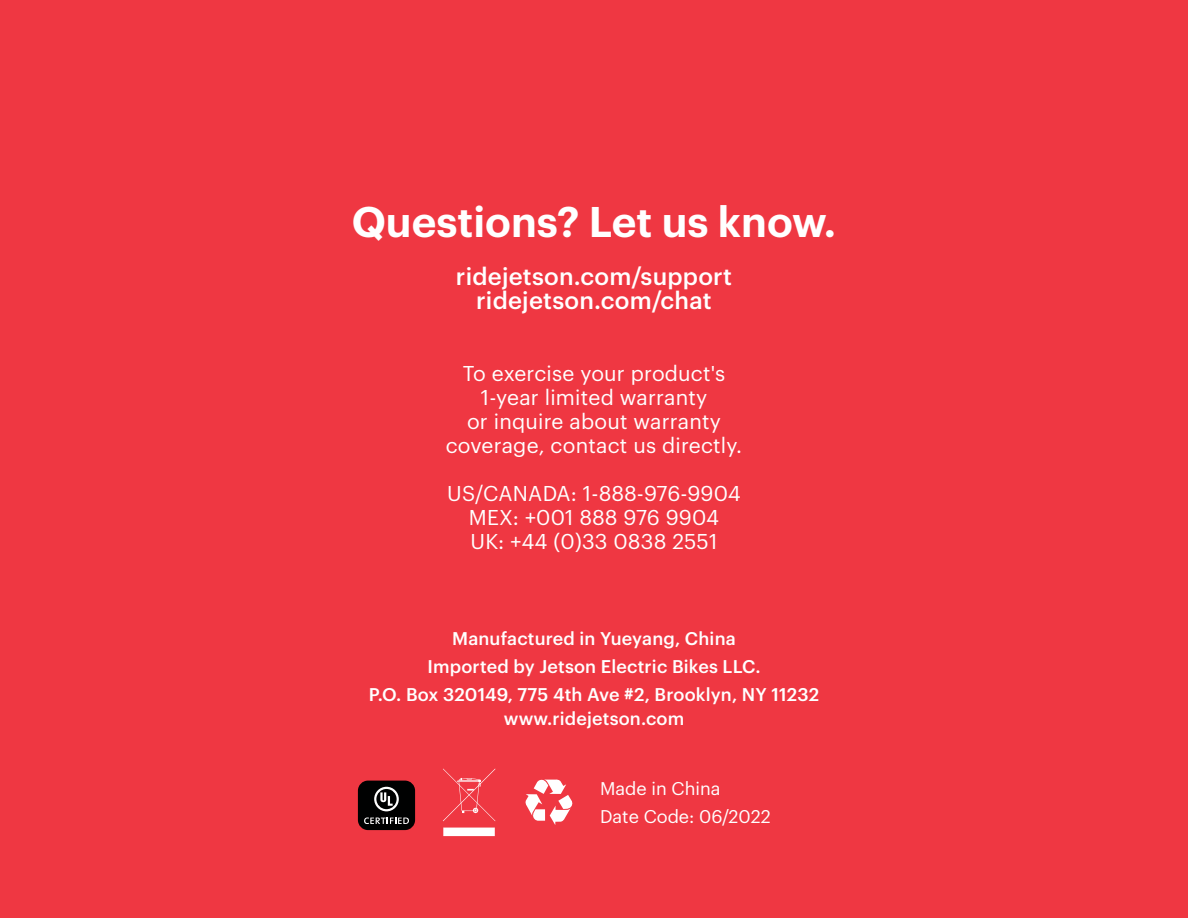
<style>
.page{position:relative;width:1188px;height:918px;background:#ef3742}
.page>*{position:absolute;margin:0;border:0;box-sizing:border-box;transform-origin:0 0}
.t1{font:600 42px "Graphik";color:#fff}
.t2{font:500 24px "Graphik";letter-spacing:.01em;color:#fff}
.t3{font:21px "Graphik";letter-spacing:.01em;color:#fff}
.t4{font:500 18px "Graphik";letter-spacing:.01em;color:#fff}
.t5{font:18px "Graphik";color:#fff}
</style>
<div class="page">
<svg style="left:525px;top:779px;width:48px;height:46px"></svg>
<div style="left:443px;top:828px;width:52px;height:8px;background:#fff"></div>
<svg style="left:443px;top:769px;width:52px;height:52px"></svg>
<div style="left:358px;top:781px;width:57px;height:49px;background:#000101;border-radius:10px"></div>
<svg style="left:374px;top:787px;width:25px;height:24px"></svg>
<svg style="left:364px;top:817px;width:45px;height:7px"></svg>
<p class="t1" style="left:352px;top:190px;width:486px">Questions? Let us know.</p>
<p class="t2" style="left:456px;top:258px;width:278px">ridejetson.com/support</p>
<p class="t2" style="left:476px;top:282px;width:237px">ridejetson.com/chat</p>
<p class="t3" style="left:463px;top:358px;width:264px">To exercise your product's</p>
<p class="t3" style="left:481px;top:382px;width:228px">1-year limited warranty</p>
<p class="t3" style="left:467px;top:406px;width:255px">or inquire about warranty</p>
<p class="t3" style="left:446px;top:430px;width:298px">coverage, contact us directly.</p>
<p class="t3" style="left:447px;top:478px;width:295px">US/CANADA: 1-888-976-9904</p>
<p class="t3" style="left:469px;top:502px;width:252px">MEX: +001 888 976 9904</p>
<p class="t3" style="left:471px;top:526px;width:248px">UK: +44 (0)33 0838 2551</p>
<p class="t4" style="left:452px;top:625px;width:285px">Manufactured in Yueyang, China</p>
<p class="t4" style="left:427px;top:653px;width:335px">Imported by Jetson Electric Bikes LLC.</p>
<p class="t4" style="left:369px;top:681px;width:452px">P.O. Box 320149, 775 4th Ave #2, Brooklyn, NY 11232</p>
<p class="t4" style="left:504px;top:705px;width:182px">www.ridejetson.com</p>
<p class="t5" style="left:600px;top:775px;width:122px">Made in China</p>
<p class="t5" style="left:600px;top:803px;width:172px">Date Code: 06/2022</p>
</div>
